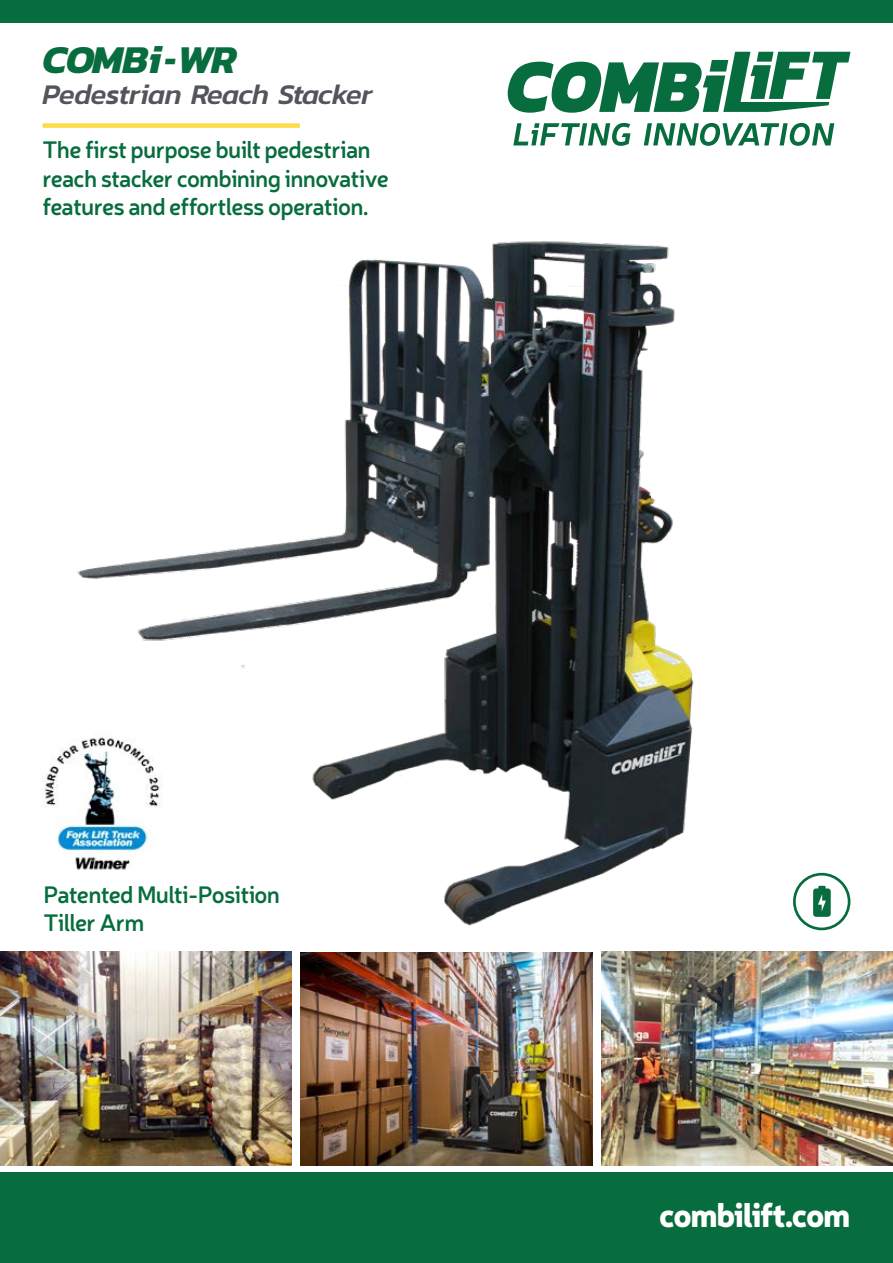
<style>
.page{position:relative;width:893px;height:1263px;background:#fff}
.page>*{position:absolute;margin:0;border:0;box-sizing:border-box;transform-origin:0 0}
.t1{font:italic 700 40.05px "Kanit";letter-spacing:-.02em;color:#086d3e}
.t2{font:900 33px "Neris";letter-spacing:-.04em;color:#fff}
.t3{font:italic 500 28.95px "Kanit";letter-spacing:-.02em;color:#52555b}
.t4{font:600 23.7px/28.5px "Neris";letter-spacing:-.03em;color:#086d3e}
</style>
<div class="page">
<img style="left:77px;top:241px;width:617px;height:685px">
<div style="left:0;top:0;width:893px;height:22px;background:#086d3e"></div>
<svg style="left:508px;top:52px;width:342px;height:61px"></svg>
<svg style="left:513px;top:123px;width:117px;height:23px"></svg>
<svg style="left:644px;top:123px;width:190px;height:23px"></svg>
<div style="left:43px;top:123px;width:257px;height:5px;background:#fcdc4b"></div>
<svg style="left:793px;top:873px;width:57px;height:57px"></svg>
<img style="left:43px;top:732px;width:123px;height:142px">
<div style="left:0;top:1172px;width:893px;height:91px;background:#086d3e"></div>
<img style="left:0;top:952px;width:292px;height:213px">
<img style="left:601px;top:952px;width:292px;height:213px">
<img style="left:300px;top:952px;width:292px;height:213px">
<p class="t1" style="left:43px;top:28px;width:196px">COMBi-WR</p>
<p class="t3" style="left:43px;top:74px;width:331px">Pedestrian Reach Stacker</p>
<p class="t4" style="left:43px;top:134px;width:348px">The first purpose built pedestrian reach stacker combining innovative features and effortless operation.</p>
<p class="t4" style="left:44px;top:879px;width:238px">Patented Multi-Position<br>Tiller Arm</p>
<p class="t2" style="left:659px;top:1191px;width:193px">combilift.com</p>
</div>
